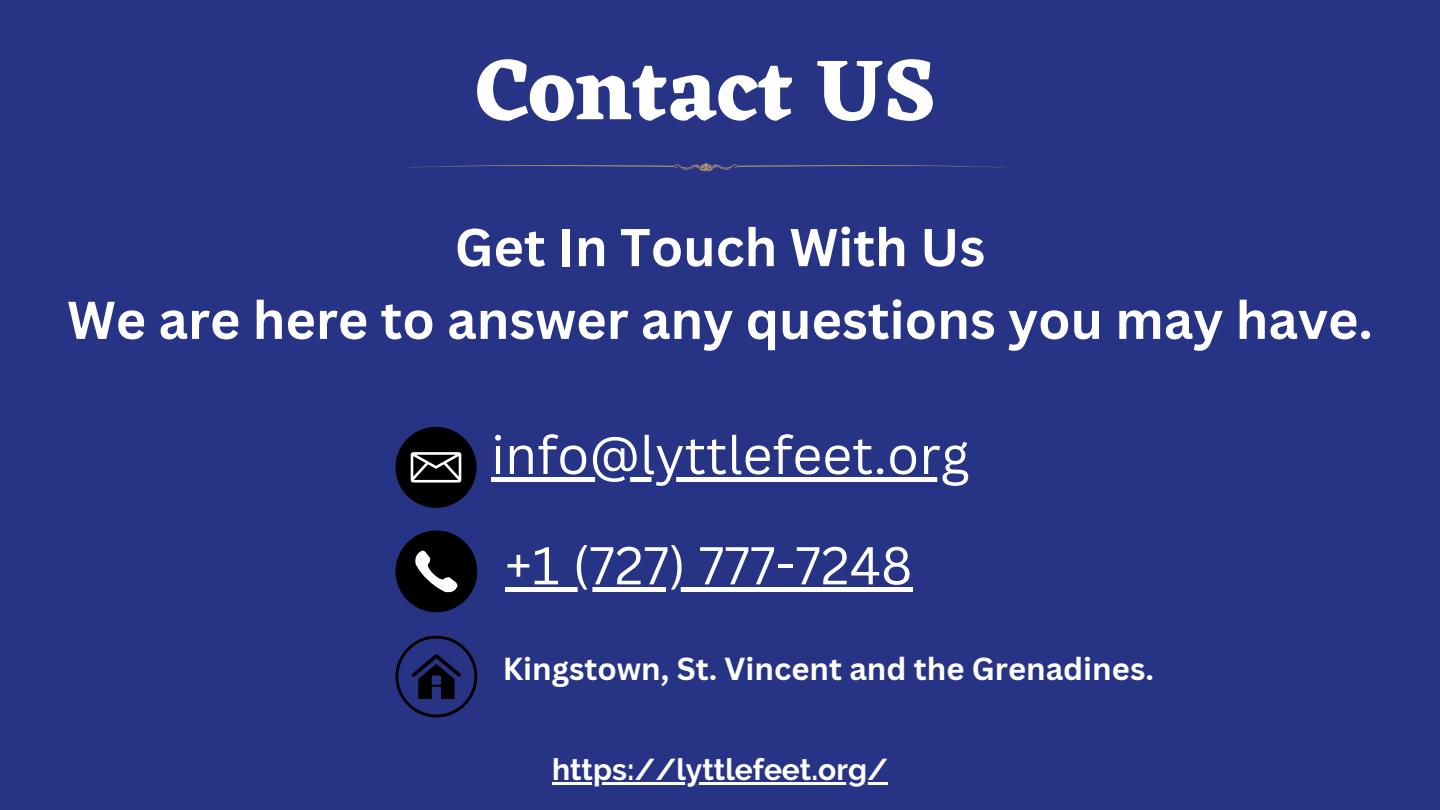
<style>
.page{position:relative;width:1440px;height:810px;background:#273384}
.page>*{position:absolute;margin:0;border:0;box-sizing:border-box;transform-origin:0 0}
.t1{font:700 88px "Eczar";color:#fff}
.t2{font:700 52px/72.8px "Canva Sans";color:#fff;text-align:center}
.t3{font:52px/110.4px "Canva Sans";color:#fff}
.t4{font:700 31px "Canva Sans";color:#fff}
.t5{font:700 30px "Raleway";color:#fff}
</style>
<div class="page">
<svg style="left:408px;top:163px;width:596px;height:9px"></svg>
<svg style="left:396px;top:531px;width:81px;height:81px"></svg>
<svg style="left:396px;top:427px;width:81px;height:81px"></svg>
<svg style="left:396px;top:636px;width:81px;height:81px"></svg>
<svg style="left:491px;top:477px;width:447px;height:5px;background:#e1e3ee"></svg>
<div style="left:505px;top:587px;width:407px;height:5px;background:#fff"></div>
<hr style="left:552px;top:782px;width:336px;height:3px;background:#fff">
<h1 class="t1" style="left:476px;top:37px;width:461px">Contact US</h1>
<p class="t2" style="left:67px;top:210px;width:1307px">Get In Touch With Us<br>We are here to answer any questions you may have.</p>
<p class="t3" style="left:491px;top:399px;width:480px">info@lyttlefeet.org +1 (727) 777-7248</p>
<p class="t4" style="left:503px;top:647px;width:653px">Kingstown, St. Vincent and the Grenadines.</p>
<p class="t5" style="left:552px;top:752px;width:337px">https://lyttlefeet.org/</p>
</div>
